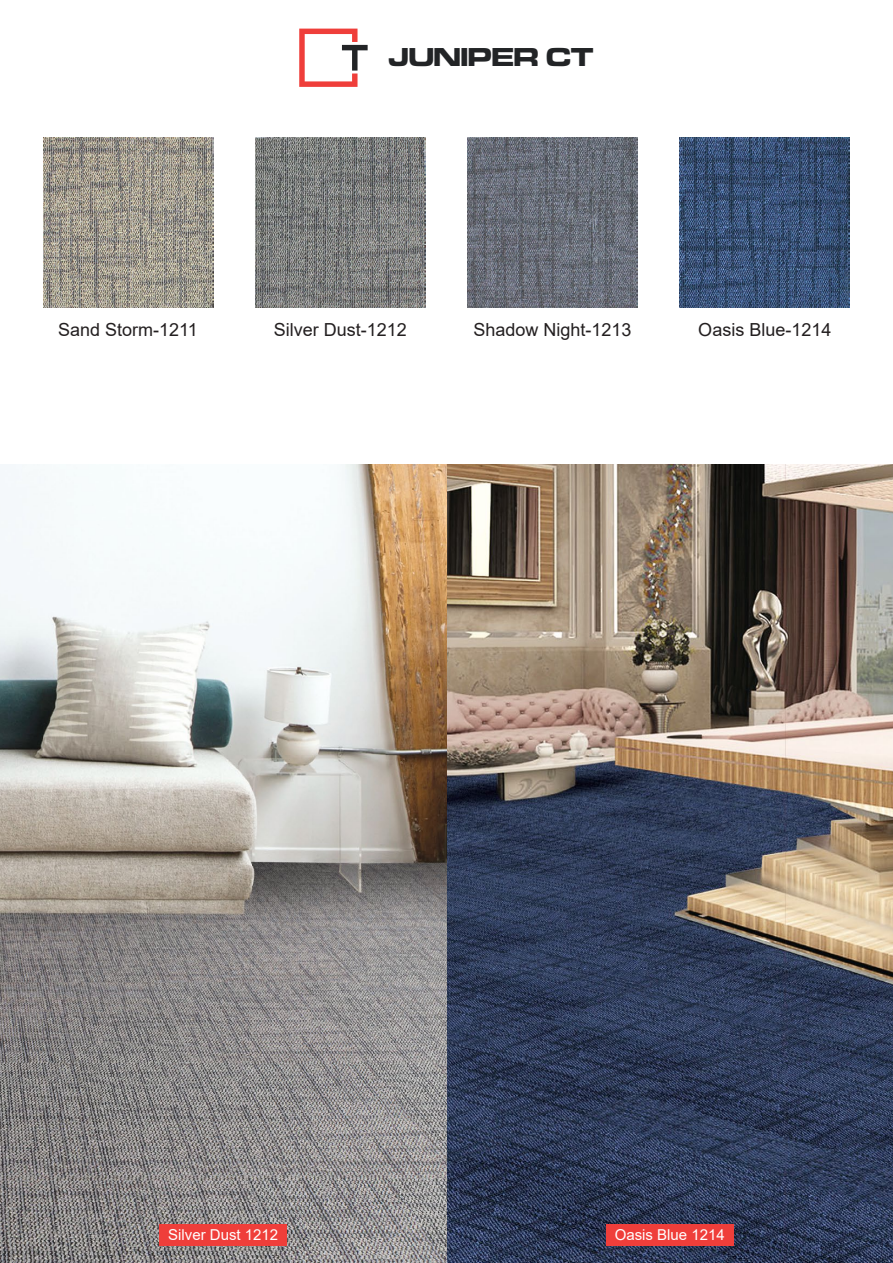
<style>
.page{position:relative;width:893px;height:1263px;background:#fff}
.page>*{position:absolute;margin:0;border:0;box-sizing:border-box;transform-origin:0 0}
.t1{font:27px "SBF E028";color:#222426}
.t2{font:18px "Arial";color:#231f20}
.t3{font:15px "Arial";color:#fff}
</style>
<div class="page">
<img style="left:0;top:464px;width:893px;height:799px">
<div style="left:159px;top:1224px;width:128px;height:21px;background:#ef3e3a"></div>
<div style="left:606px;top:1224px;width:127px;height:21px;background:#ef3e3a"></div>
<svg style="left:299px;top:29px;width:69px;height:58px"></svg>
<img style="left:255px;top:138px;width:170px;height:170px">
<img style="left:43px;top:138px;width:170px;height:170px">
<img style="left:468px;top:138px;width:170px;height:170px">
<img style="left:680px;top:138px;width:170px;height:170px">
<h1 class="t1" style="left:389px;top:42px;width:207px">JUNIPER CT</h1>
<p class="t2" style="left:58px;top:317px;width:141px">Sand Storm-1211</p>
<p class="t2" style="left:274px;top:317px;width:135px">Silver Dust-1212</p>
<p class="t2" style="left:474px;top:317px;width:160px">Shadow Night-1213</p>
<p class="t2" style="left:698px;top:317px;width:135px">Oasis Blue-1214</p>
<p class="t3" style="left:168px;top:1225px;width:112px">Silver Dust 1212</p>
<p class="t3" style="left:615px;top:1225px;width:112px">Oasis Blue 1214</p>
</div>
